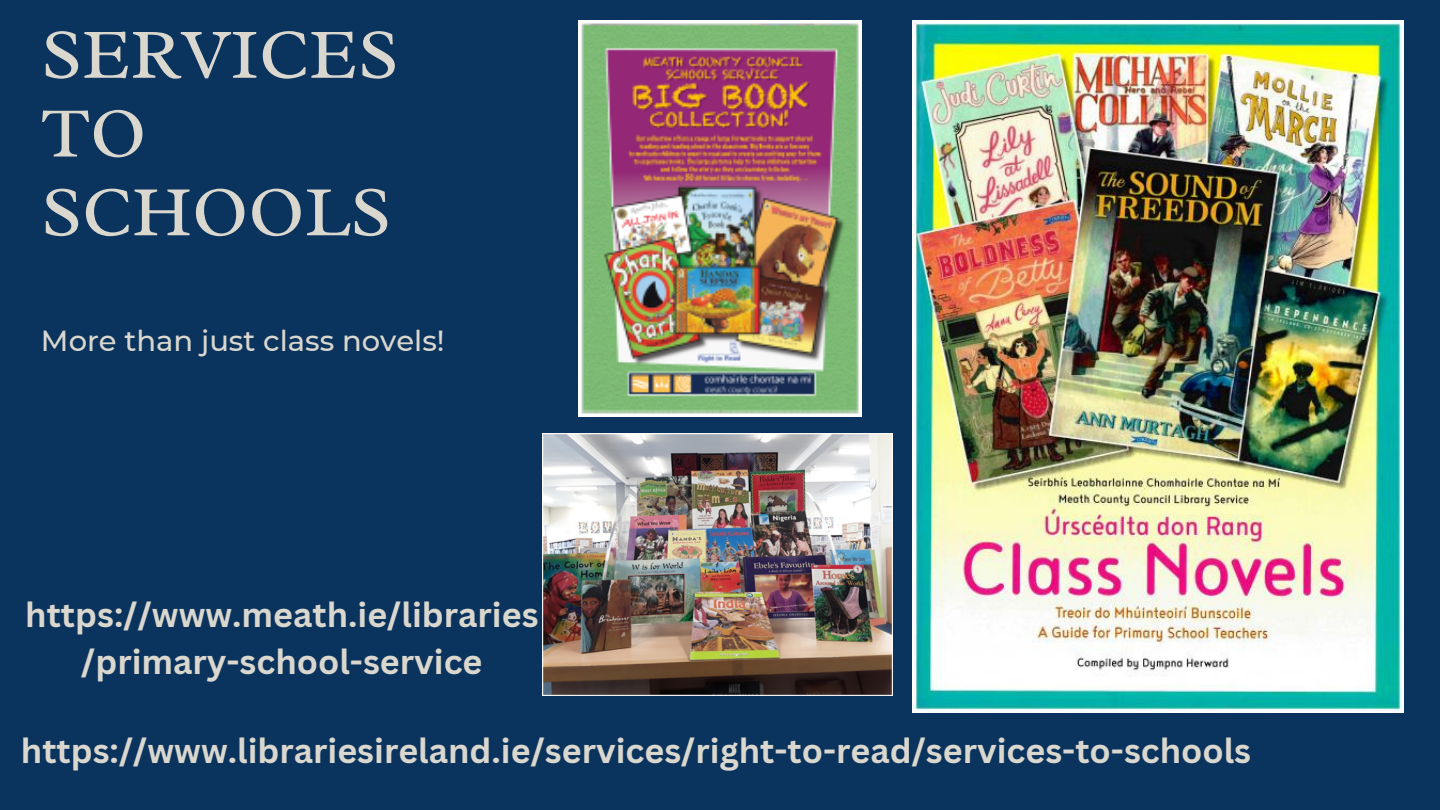
<style>
.page{position:relative;width:1440px;height:810px;background:#0a335d}
.page>*{position:absolute;margin:0;border:0;box-sizing:border-box;transform-origin:0 0}
.t1{font:72px/78.8px "Radley";color:#dad7ce}
.t2{font:700 34px/47.2px "Canva Sans";color:#dad7ce;text-align:center}
.t3{font:500 29px "Montserrat";color:#dad7ce}
</style>
<div class="page">
<img style="left:913px;top:20px;width:490px;height:692px">
<img style="left:578px;top:20px;width:284px;height:396px">
<img style="left:543px;top:433px;width:349px;height:263px">
<h1 class="t1" style="left:41px;top:15px;width:359px">SERVICES<br>TO<br>SCHOOLS</h1>
<p class="t3" style="left:41px;top:323px;width:405px">More than just class novels!</p>
<p class="t2" style="left:25px;top:590px;width:515px">https://www.meath.ie/libraries /primary-school-service</p>
<p class="t2" style="left:21px;top:726px;width:1232px">https://www.librariesireland.ie/services/right-to-read/services-to-schools</p>
</div>
